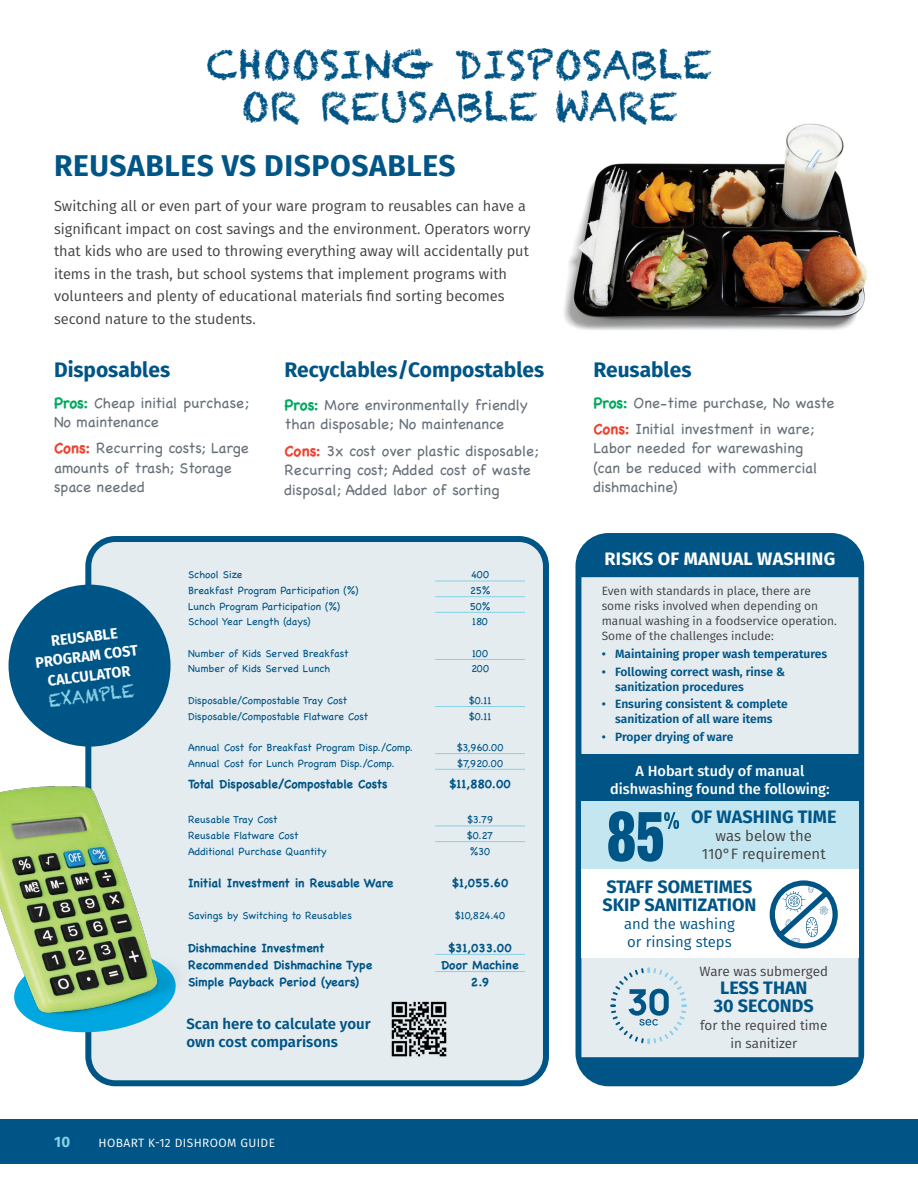
<style>
.page{position:relative;width:918px;height:1188px;background:#fff}
.page>*{position:absolute;margin:0;border:0;box-sizing:border-box;transform-origin:0 0}
.t1{font:39px/42px "Chalkduster";letter-spacing:.01em;color:#005586;text-align:center}
.t2{font:700 30px "Fira Sans";letter-spacing:.02em;color:#005587}
.t3{font:700 21px "Fira Sans";color:#005587}
.t4{font:700 18px/18px "Fira Sans";color:#005586}
.t5{font:700 18px "Fira Sans";letter-spacing:.01em;color:#fff}
.t6{font:18px "Chalkduster";color:#88d1e6;scale:.95 1}
.t7{font:15px/19.5px "Chalkboard";color:#68717a}
.t8{font:600 15px/18px "Fira Sans";color:#005586}
.t9{font:700 15px/19.5px "Fira Sans";color:#fff;text-align:center;scale:.95 1}
.t10{font:15px/18px "Fira Sans";color:#414042;text-align:center}
.t11{font:15px/18px "Fira Sans";color:#005586}
.t12{font:700 15px "Fira Sans";color:#88d1e6}
.t13{font:14.7px/22.5px "Fira Sans";color:#414042}
.t14{font:500 14.7px/18px "Fira Sans";color:#fff;text-align:center}
.t15{font:13.5px/18px "Fira Sans";color:#414042;text-align:center}
.t16{font:700 12px "Chalkboard";color:#005586}
.t17{font:600 12px/15px "Fira Sans";color:#005586}
.t18{font:12px/15px "Fira Sans";color:#414042}
.t19{font:12px "Fira Sans";letter-spacing:.035em;color:#fff}
.t20{font:10.5px "Chalkboard";color:#005586}
.s1{font-weight:700;color:#00a85e}
.s2{font-weight:700;color:#ef4130}
</style>
<div class="page">
<img style="left:564px;top:123px;width:303px;height:207px">
<div style="left:88px;top:539px;width:458px;height:544px;background:#e4ecf0;border-radius:27px"></div>
<div style="left:85px;top:536px;width:464px;height:550px;border:6px solid #005587;border-radius:27px"></div>
<div style="left:579px;top:536px;width:282px;height:547px;background:#005586;border-radius:30px"></div>
<div style="left:576px;top:533px;width:288px;height:553px;border:6px solid #005587;border-radius:30px"></div>
<svg style="left:50px;top:1028px;width:71px;height:8px"></svg>
<div style="left:9px;top:585px;width:162px;height:162px;background:#005587;border-radius:50%"></div>
<img style="left:391px;top:1001px;width:56px;height:56px">
<div style="left:581px;top:577px;width:277px;height:480px;background:#e4ecf0"></div>
<div style="left:581px;top:754px;width:277px;height:47px;background:#005586"></div>
<div style="left:581px;top:801px;width:277px;height:68px;background:#c4e6f0"></div>
<div style="left:581px;top:869px;width:277px;height:89px;background:#fff"></div>
<svg style="left:770px;top:880px;width:68px;height:69px"></svg>
<svg style="left:610px;top:967px;width:77px;height:77px;background:#c3d7e1"></svg>
<hr style="left:435px;top:581px;width:90px;height:1px;background:#88d1e6">
<hr style="left:435px;top:596px;width:90px;height:1px;background:#88d1e6">
<hr style="left:435px;top:612px;width:90px;height:1px;background:#88d1e6">
<hr style="left:435px;top:659px;width:90px;height:1px;background:#88d1e6">
<hr style="left:435px;top:706px;width:90px;height:1px;background:#88d1e6">
<hr style="left:435px;top:753px;width:90px;height:1px;background:#88d1e6">
<hr style="left:435px;top:769px;width:90px;height:1px;background:#88d1e6">
<hr style="left:435px;top:826px;width:90px;height:1px;background:#88d1e6">
<hr style="left:435px;top:841px;width:90px;height:1px;background:#88d1e6">
<hr style="left:435px;top:954px;width:90px;height:1px;background:#88d1e6">
<hr style="left:435px;top:971px;width:90px;height:1px;background:#88d1e6">
<svg style="left:608px;top:811px;width:71px;height:51px"></svg>
<img style="left:0;top:753px;width:176px;height:275px">
<div style="left:0;top:1119px;width:918px;height:45px;background:#005587"></div>
<h1 class="t1" style="left:206px;top:44px;width:507px">CHOOSING DISPOSABLE<br>OR REUSABLE WARE</h1>
<h2 class="t2" style="left:54px;top:141px;width:403px">REUSABLES VS DISPOSABLES</h2>
<p class="t13" style="left:54px;top:195px;width:478px">Switching all or even part of your ware program to reusables can have a significant impact on cost savings and the environment. Operators worry that kids who are used to throwing everything away will accidentally put items in the trash, but school systems that implement programs with volunteers and plenty of educational materials find sorting becomes second nature to the students.</p>
<h3 class="t3" style="left:54px;top:352px;width:118px">Disposables</h3>
<h3 class="t7" style="left:54px;top:393px;width:197px"><span class="s1">Pros:</span> Cheap initial purchase;<br>No maintenance</h3>
<h3 class="t7" style="left:54px;top:439px;width:196px"><span class="s2">Cons:</span> Recurring costs; Large amounts of trash; Storage space needed</h3>
<h3 class="t3" style="left:285px;top:352px;width:261px">Recyclables/Compostables</h3>
<h3 class="t7" style="left:285px;top:395px;width:245px"><span class="s1">Pros:</span> More environmentally friendly than disposable; No maintenance</h3>
<h3 class="t7" style="left:285px;top:441px;width:256px"><span class="s2">Cons:</span> 3x cost over plastic disposable;<br>Recurring cost; Added cost of waste disposal; Added labor of sorting</h3>
<h3 class="t9" style="left:32px;top:632px;width:110px;rotate:-7deg">REUSABLE<br>PROGRAM COST<br>CALCULATOR</h3>
<h3 class="t6" style="left:48px;top:690px;width:92px;rotate:-7deg">EXAMPLE</h3>
<p class="t20" style="left:188px;top:569px;width:56px">School Size</p>
<p class="t20" style="left:471px;top:569px;width:20px">400</p>
<p class="t20" style="left:188px;top:584px;width:172px">Breakfast Program Participation (%)</p>
<p class="t20" style="left:470px;top:584px;width:22px">25%</p>
<p class="t20" style="left:188px;top:600px;width:154px">Lunch Program Participation (%)</p>
<p class="t20" style="left:470px;top:600px;width:22px">50%</p>
<p class="t20" style="left:188px;top:616px;width:124px">School Year Length (days)</p>
<p class="t20" style="left:472px;top:616px;width:17px">180</p>
<p class="t20" style="left:188px;top:647px;width:162px">Number of Kids Served Breakfast</p>
<p class="t20" style="left:472px;top:647px;width:18px">100</p>
<p class="t20" style="left:188px;top:663px;width:144px">Number of Kids Served Lunch</p>
<p class="t20" style="left:471px;top:663px;width:20px">200</p>
<p class="t20" style="left:188px;top:694px;width:161px">Disposable/Compostable Tray Cost</p>
<p class="t20" style="left:469px;top:694px;width:24px">$0.11</p>
<p class="t20" style="left:188px;top:710px;width:182px">Disposable/Compostable Flatware Cost</p>
<p class="t20" style="left:469px;top:710px;width:24px">$0.11</p>
<p class="t20" style="left:188px;top:741px;width:227px">Annual Cost for Breakfast Program Disp./Comp.</p>
<p class="t20" style="left:457px;top:741px;width:48px">$3,960.00</p>
<p class="t20" style="left:188px;top:757px;width:208px">Annual Cost for Lunch Program Disp./Comp.</p>
<p class="t20" style="left:457px;top:757px;width:48px">$7,920.00</p>
<p class="t16" style="left:188px;top:777px;width:201px">Total Disposable/Compostable Costs</p>
<p class="t16" style="left:449px;top:777px;width:63px">$11,880.00</p>
<p class="t20" style="left:188px;top:813px;width:91px">Reusable Tray Cost</p>
<p class="t20" style="left:467px;top:813px;width:27px">$3.79</p>
<p class="t20" style="left:188px;top:829px;width:112px">Reusable Flatware Cost</p>
<p class="t20" style="left:467px;top:829px;width:28px">$0.27</p>
<p class="t20" style="left:188px;top:845px;width:140px">Additional Purchase Quantity</p>
<p class="t20" style="left:470px;top:845px;width:22px">%30</p>
<p class="t16" style="left:188px;top:876px;width:207px">Initial Investment in Reusable Ware</p>
<p class="t16" style="left:452px;top:876px;width:58px">$1,055.60</p>
<p class="t20" style="left:188px;top:909px;width:165px">Savings by Switching to Reusables</p>
<p class="t20" style="left:455px;top:909px;width:52px">$10,824.40</p>
<p class="t16" style="left:188px;top:941px;width:138px">Dishmachine Investment</p>
<p class="t16" style="left:448px;top:941px;width:65px">$31,033.00</p>
<p class="t16" style="left:188px;top:958px;width:186px">Recommended Dishmachine Type</p>
<p class="t16" style="left:441px;top:958px;width:79px">Door Machine</p>
<p class="t16" style="left:188px;top:975px;width:173px">Simple Payback Period (years)</p>
<p class="t16" style="left:471px;top:975px;width:20px">2.9</p>
<h3 class="t8" style="left:186px;top:1014px;width:186px">Scan here to calculate your own cost comparisons</h3>
<h3 class="t12" style="left:54px;top:1129px;width:18px">10</h3>
<p class="t19" style="left:99px;top:1133px;width:178px">HOBART K-12 DISHROOM GUIDE</p>
<h3 class="t3" style="left:593px;top:352px;width:100px">Reusables</h3>
<h3 class="t7" style="left:593px;top:389px;width:242px;line-height:26.2px"><span class="s1">Pros:</span> One-time purchase, No waste<br><span class="s2">Cons:</span> Initial investment in ware;</h3>
<h3 class="t7" style="left:593px;top:439px;width:226px">Labor needed for warewashing (can be reduced with commercial dishmachine)</h3>
<h3 class="t5" style="left:605px;top:544px;width:232px">RISKS OF MANUAL WASHING</h3>
<p class="t18" style="left:602px;top:583px;width:237px">Even with standards in place, there are some risks involved when depending on manual washing in a foodservice operation.<br>Some of the challenges include:</p>
<p class="t17" style="left:602px;top:645px;width:227px">• Maintaining proper wash temperatures</p>
<p class="t17" style="left:615px;top:663px;width:171px;text-indent:-14px">• Following correct wash, rinse &amp; sanitization procedures</p>
<p class="t17" style="left:602px;top:696px;width:188px;text-align:center">• Ensuring consistent &amp; complete sanitization of all ware items</p>
<p class="t17" style="left:602px;top:729px;width:133px">• Proper drying of ware</p>
<h3 class="t14" style="left:610px;top:761px;width:221px">A Hobart study of manual dishwashing found the following:</h3>
<h3 class="t4" style="left:691px;top:807px;width:147px">OF WASHING TIME</h3>
<h3 class="t10" style="left:702px;top:827px;width:125px">was below the<br>110°F requirement</h3>
<h3 class="t4" style="left:602px;top:876px;width:155px">STAFF SOMETIMES<br>SKIP SANITIZATION</h3>
<h3 class="t11" style="left:624px;top:914px;width:112px">and the washing or rinsing steps</h3>
<p class="t15" style="left:700px;top:962px;width:130px">Ware was submerged</p>
<h3 class="t4" style="left:714px;top:977px;width:102px;text-align:center">LESS THAN<br>30 SECONDS</h3>
<p class="t15" style="left:700px;top:1016px;width:129px">for the required time in sanitizer</p>
</div>
